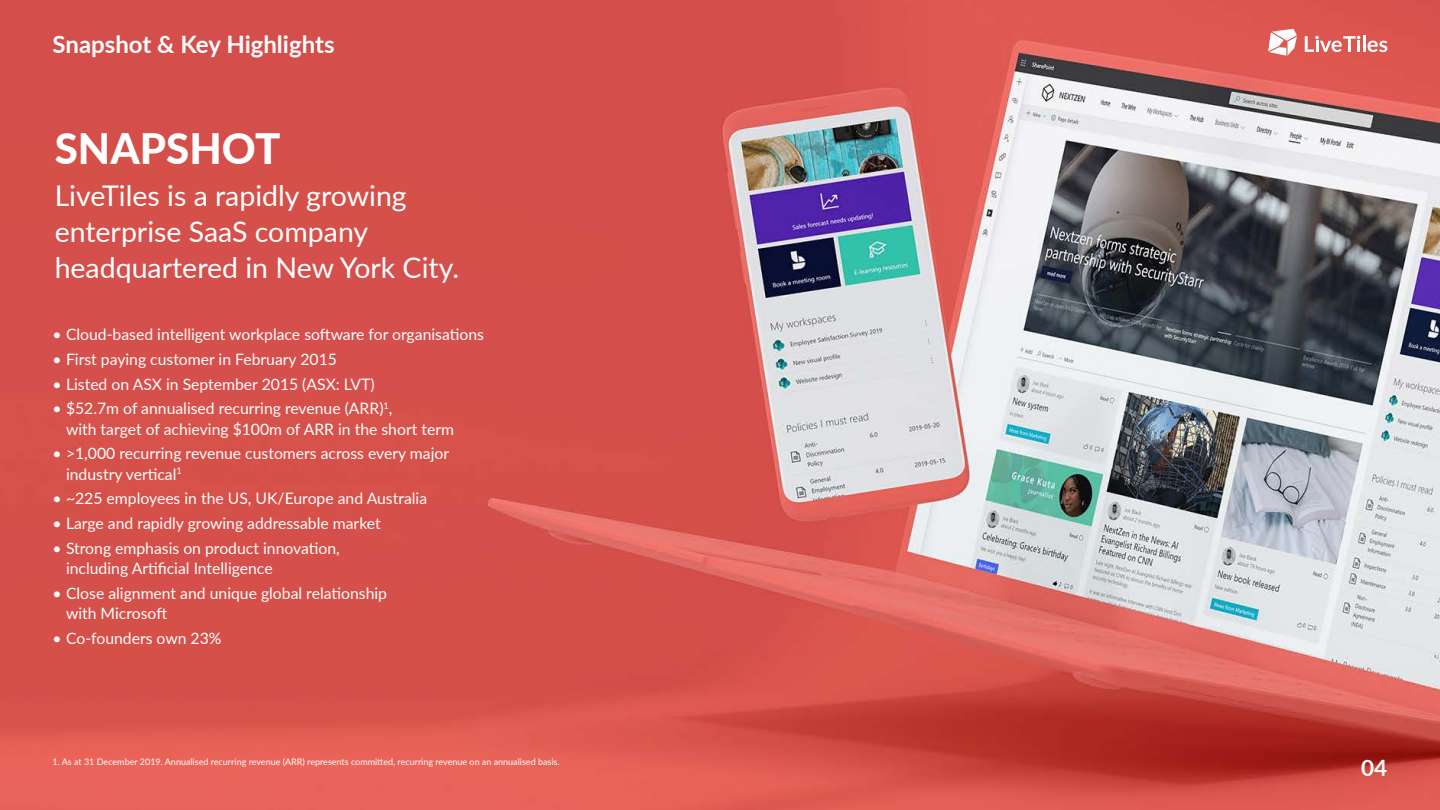
<style>
.page{position:relative;width:1440px;height:810px;background:#fff}
.page>*{position:absolute;margin:0;border:0;box-sizing:border-box;transform-origin:0 0}
.Header_1{font:800 42px "Lato";color:#fff}
.Body_Big{font:28.5px/36px "Lato";color:#fff}
.t1{font:700 24px "Lato";color:#fff}
.t2{font:700 22.5px "Lato";color:#fff}
.Body_Bullet_18_21pt{font:15.75px/20.2px "Lato";color:#fff}
.Footnote{font:9px "Lato";color:#fff}
</style>
<div class="page">
<img style="left:0;top:0;width:1440px;height:810px">
<svg style="left:1268px;top:29px;width:29px;height:27px"></svg>
<svg style="left:1305px;top:36px;width:82px;height:16px"></svg>
<p class="t1" style="left:53px;top:26px;width:283px">Snapshot &amp; Key Highlights</p>
<p class="Header_1" style="left:55px;top:118px;width:227px">SNAPSHOT</p>
<p class="Body_Big" style="left:55px;top:176px;width:406px">LiveTiles is a rapidly growing enterprise SaaS company headquartered in New York City.</p>
<p class="Body_Bullet_18_21pt" style="left:53px;top:324px;width:433px">• Cloud-based intelligent workplace software for organisations</p>
<p class="Body_Bullet_18_21pt" style="left:53px;top:348px;width:286px">• First paying customer in February 2015</p>
<p class="Body_Bullet_18_21pt" style="left:53px;top:373px;width:324px">• Listed on ASX in September 2015 (ASX: LVT)</p>
<p class="Body_Bullet_18_21pt" style="left:66px;top:398px;width:389px;text-indent:-14px">• $52.7m of annualised recurring revenue (ARR)<sup>1</sup>,<br>with target of achieving $100m of ARR in the short term</p>
<p class="Body_Bullet_18_21pt" style="left:66px;top:443px;width:385px;text-indent:-14px">• &gt;1,000 recurring revenue customers across every major industry vertical<sup>1</sup></p>
<p class="Body_Bullet_18_21pt" style="left:53px;top:488px;width:376px">• ~225 employees in the US, UK/Europe and Australia</p>
<p class="Body_Bullet_18_21pt" style="left:53px;top:513px;width:330px">• Large and rapidly growing addressable market</p>
<p class="Body_Bullet_18_21pt" style="left:66px;top:537px;width:275px;text-indent:-14px">• Strong emphasis on product innovation, including Artificial Intelligence</p>
<p class="Body_Bullet_18_21pt" style="left:66px;top:582px;width:323px;text-indent:-14px">• Close alignment and unique global relationship with Microsoft</p>
<p class="Body_Bullet_18_21pt" style="left:53px;top:627px;width:170px">• Co-founders own 23%</p>
<p class="Footnote" style="left:52px;top:755px;width:509px">1. As at 31 December 2019. Annualised recurring revenue (ARR) represents committed, recurring revenue on an annualised basis.</p>
<p class="t2" style="left:1361px;top:751px;width:28px">04</p>
</div>
